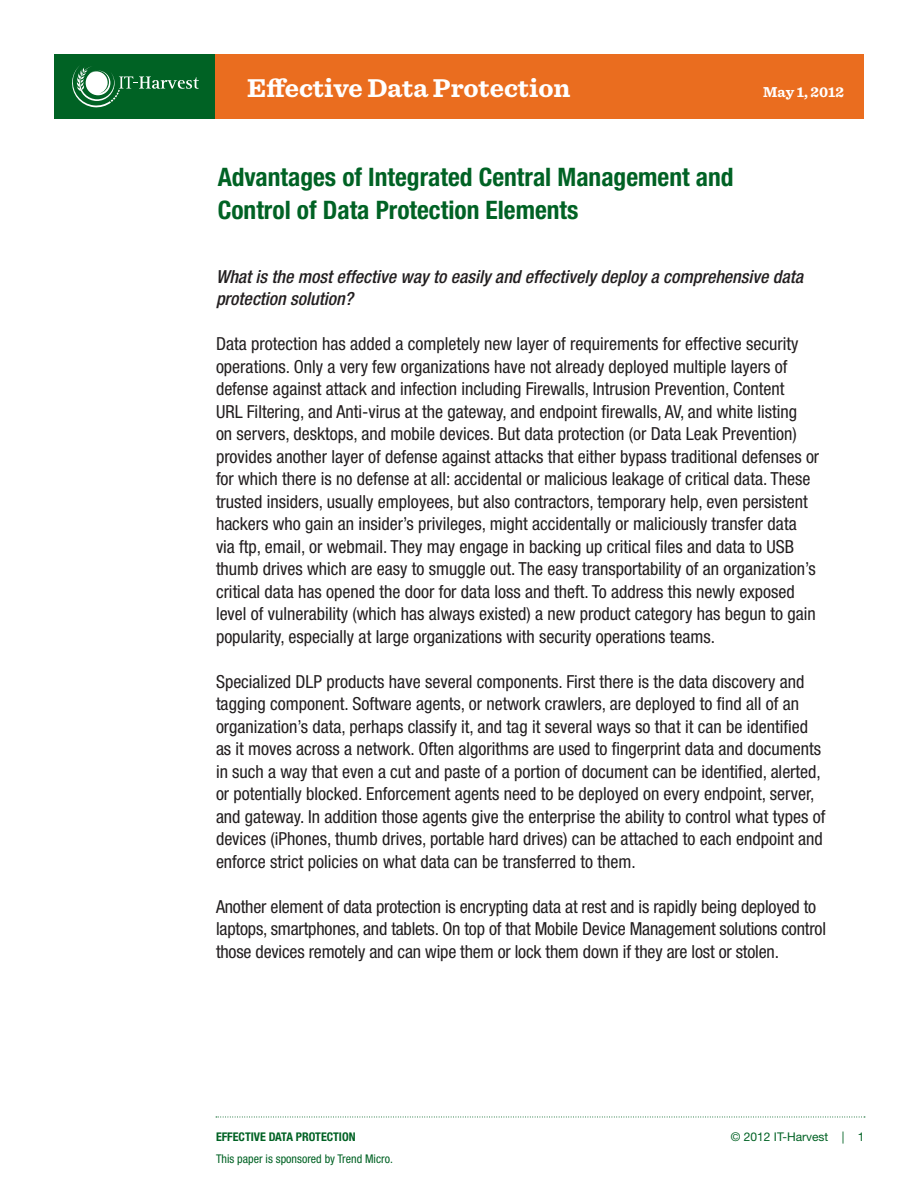
<style>
.page{position:relative;width:918px;height:1188px;background:#fff}
.page>*{position:absolute;margin:0;border:0;box-sizing:border-box;transform-origin:0 0}
.t1{font:700 27px "Sentinel";color:#fff}
.t2{font:700 condensed 25.5px/33px "Helvetica Neue LT Std";color:#006224}
.t3{font:condensed 18px/22.5px "Helvetica Neue LT Std";color:#231f20}
.t4{font:italic 500 condensed 18px/22.5px "Helvetica Neue LT Std";color:#231f20}
.t5{font:700 15px "Sentinel";color:#fff}
.t6{font:condensed 12px "Helvetica Neue LT Std";color:#006224}
.t7{font:700 condensed 12px "Helvetica Neue LT Std";color:#006224}
.t8{font:12px "Helvetica Neue LT Std";color:#006224}
</style>
<div class="page">
<div style="left:54px;top:54px;width:162px;height:65px;background:#006224"></div>
<svg style="left:216px;top:1117px;width:649px;height:1px"></svg>
<div style="left:216px;top:54px;width:648px;height:65px;background:#ea6d1f"></div>
<svg style="left:72px;top:66px;width:127px;height:42px"></svg>
<h1 class="t1" style="left:247px;top:67px;width:325px">Effective Data Protection</h1>
<p class="t5" style="left:763px;top:80px;width:83px">May 1, 2012</p>
<h2 class="t2" style="left:218px;top:161px;width:517px">Advantages of Integrated Central Management and<br>Control of Data Protection Elements</h2>
<p class="t4" style="left:216px;top:266px;width:589px">What is the most effective way to easily and effectively deploy a comprehensive data protection solution?</p>
<p class="t3" style="left:216px;top:333px;width:605px">Data protection has added a completely new layer of requirements for effective security operations. Only a very few organizations have not already deployed multiple layers of defense against attack and infection including Firewalls, Intrusion Prevention, Content<br>URL Filtering, and Anti-virus at the gateway, and endpoint firewalls, AV, and white listing<br>on servers, desktops, and mobile devices. But data protection (or Data Leak Prevention) provides another layer of defense against attacks that either bypass traditional defenses or for which there is no defense at all: accidental or malicious leakage of critical data. These trusted insiders, usually employees, but also contractors, temporary help, even persistent hackers who gain an insider’s privileges, might accidentally or maliciously transfer data via ftp, email, or webmail. They may engage in backing up critical files and data to USB thumb drives which are easy to smuggle out. The easy transportability of an organization’s critical data has opened the door for data loss and theft. To address this newly exposed level of vulnerability (which has always existed) a new product category has begun to gain popularity, especially at large organizations with security operations teams.</p>
<p class="t3" style="left:216px;top:670px;width:611px">Specialized DLP products have several components. First there is the data discovery and tagging component. Software agents, or network crawlers, are deployed to find all of an organization’s data, perhaps classify it, and tag it several ways so that it can be identified as it moves across a network. Often algorithms are used to fingerprint data and documents in such a way that even a cut and paste of a portion of document can be identified, alerted, or potentially blocked. Enforcement agents need to be deployed on every endpoint, server, and gateway. In addition those agents give the enterprise the ability to control what types of devices (iPhones, thumb drives, portable hard drives) can be attached to each endpoint and enforce strict policies on what data can be transferred to them.</p>
<p class="t3" style="left:216px;top:895px;width:612px">Another element of data protection is encrypting data at rest and is rapidly being deployed to laptops, smartphones, and tablets. On top of that Mobile Device Management solutions control those devices remotely and can wipe them or lock them down if they are lost or stolen.</p>
<p class="t7" style="left:216px;top:1129px;width:141px">EFFECTIVE DATA PROTECTION</p>
<p class="t8" style="left:731px;top:1129px;width:135px">© 2012 IT-Harvest | 1</p>
<p class="t6" style="left:216px;top:1151px;width:178px">This paper is sponsored by Trend Micro.</p>
</div>
